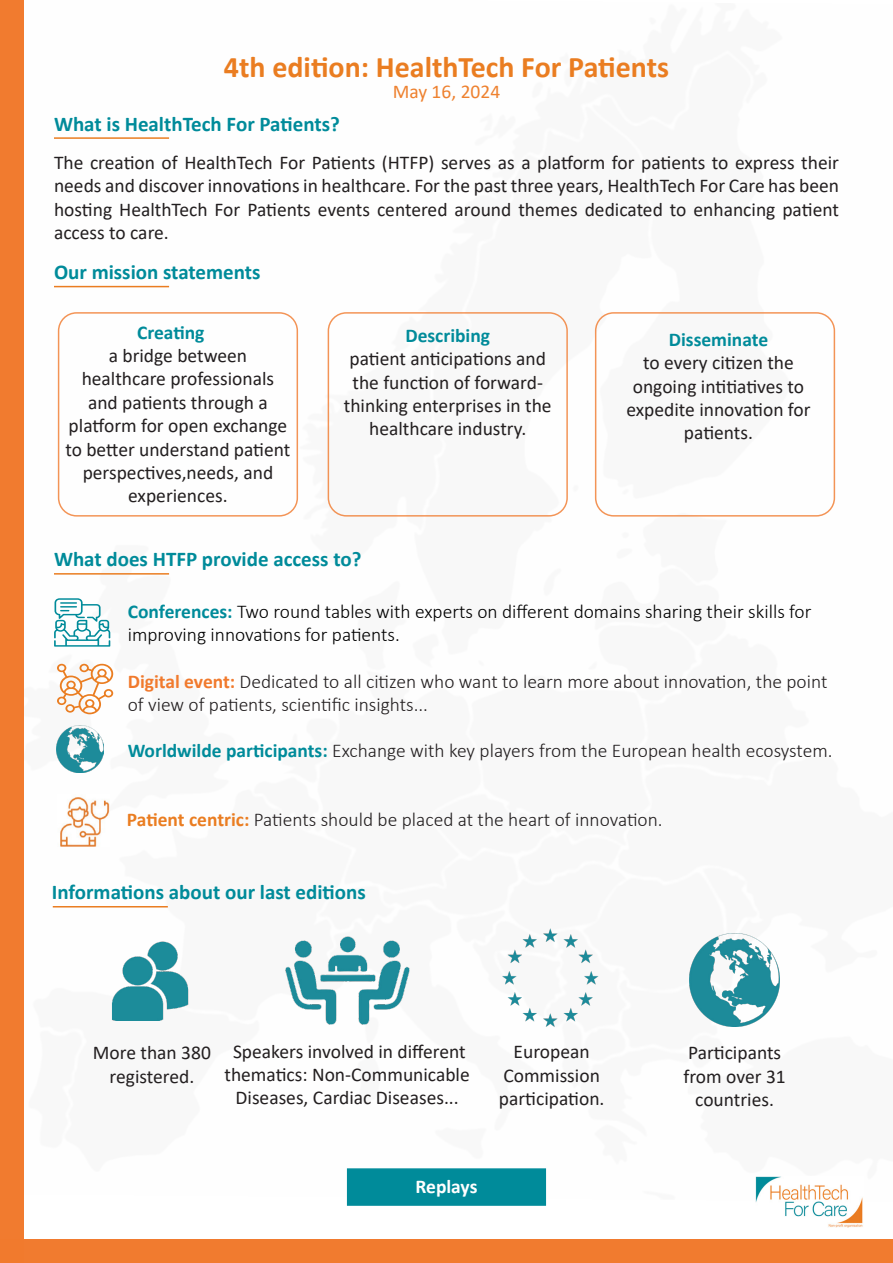
<style>
.page{position:relative;width:893px;height:1263px;background:#fff}
.page>*{position:absolute;margin:0;border:0;box-sizing:border-box;transform-origin:0 0}
.t1{font:700 30px "Calibri";color:#ea7d21}
.t2{font:700 21px "Calibri";color:#008b9a}
.t3{font:19.5px/23.4px "Calibri";color:#231f20;text-align:center}
.t4{font:300 19.5px/23.4px "Calibri";color:#231f20}
.t5{font:300 19.5px/23.4px "Calibri";color:#000}
.t6{font:700 19.5px "Calibri";color:#008b9a}
.t7{font:19.5px "Calibri";color:#ee812f}
.t8{font:700 19.5px "Calibri";letter-spacing:-.005em;color:#fff}
.s1{font-weight:700;color:#008b9a}
.s2{font-weight:700;color:#f17a2d}
.s3{font-weight:700;color:#ea7d21}
</style>
<div class="page">
<div style="left:0;top:0;width:23px;height:1263px;background:#f17a2d"></div>
<hr style="left:54px;top:137px;width:115px;height:2px;background:#ea7d21">
<hr style="left:54px;top:573px;width:115px;height:2px;background:#ea7d21">
<svg style="left:54px;top:598px;width:56px;height:49px"></svg>
<svg style="left:57px;top:664px;width:56px;height:50px"></svg>
<img style="left:56px;top:725px;width:48px;height:47px">
<div style="left:347px;top:1168px;width:199px;height:38px;background:#008b9a;border:2px solid #008b9a"></div>
<hr style="left:53px;top:906px;width:115px;height:1px;background:#ea7d21">
<div style="left:0;top:1240px;width:893px;height:23px;background:#f17a2d"></div>
<div style="left:58px;top:312px;width:240px;height:205px;border:2px solid #f17a2d;border-radius:18px"></div>
<div style="left:328px;top:312px;width:240px;height:205px;border:2px solid #f17a2d;border-radius:18px"></div>
<div style="left:595px;top:312px;width:240px;height:205px;border:2px solid #f17a2d;border-radius:18px"></div>
<img style="left:111px;top:941px;width:78px;height:79px">
<img style="left:755px;top:1176px;width:108px;height:51px">
<img style="left:60px;top:797px;width:50px;height:49px">
<hr style="left:54px;top:286px;width:115px;height:1px;background:#ea7d21">
<img style="left:285px;top:936px;width:124px;height:89px">
<img style="left:502px;top:928px;width:97px;height:99px">
<img style="left:689px;top:934px;width:90px;height:92px">
<p class="t1" style="left:224px;top:45px;width:447px">4th edition: HealthTech For Patients</p>
<p class="t2" style="left:54px;top:109px;width:287px">What is HealthTech For Patients?</p>
<p class="t7" style="left:393px;top:78px;width:109px">May 16, 2024</p>
<p class="t3" style="left:54px;top:150px;width:786px;text-align:justify">The creation of HealthTech For Patients (HTFP) serves as a platform for patients to express their needs and discover innovations in healthcare. For the past three years, HealthTech For Care has been hosting HealthTech For Patients events centered around themes dedicated to enhancing patient access to care.</p>
<p class="t2" style="left:54px;top:257px;width:208px">Our mission statements</p>
<p class="t6" style="left:137px;top:318px;width:69px">Creating</p>
<p class="t3" style="left:65px;top:343px;width:226px">a bridge between healthcare professionals and patients through a platform for open exchange to better understand patient perspectives,needs, and experiences.</p>
<p class="t6" style="left:405px;top:321px;width:86px">Describing</p>
<p class="t3" style="left:344px;top:346px;width:209px">patient anticipations and the function of forward&shy;thinking enterprises in the healthcare industry.</p>
<p class="t2" style="left:54px;top:544px;width:309px">What does HTFP provide access to?</p>
<p class="t6" style="left:669px;top:326px;width:101px">Disseminate</p>
<p class="t3" style="left:626px;top:351px;width:186px">to every citizen the ongoing intitiatives to expedite innovation for patients.</p>
<p class="t5" style="left:128px;top:599px;width:685px"><span class="s1">Conferences:</span> Two round tables with experts on different domains sharing their skills for improving innovations for patients.</p>
<p class="t4" style="left:128px;top:669px;width:701px"><span class="s2">Digital event:</span> Dedicated to all citizen who want to learn more about innovation, the point of view of patients, scientific insights...</p>
<p class="t4" style="left:128px;top:739px;width:706px"><span class="s1">Worldwilde participants:</span> Exchange with key players from the European health ecosystem.</p>
<p class="t4" style="left:127px;top:808px;width:537px"><span class="s3">Patient centric:</span> Patients should be placed at the heart of innovation.</p>
<p class="t2" style="left:52px;top:877px;width:316px">Informations about our last editions</p>
<p class="t3" style="left:224px;top:1039px;width:247px">Speakers involved in different thematics: Non-Communicable<br>Diseases, Cardiac Diseases...</p>
<p class="t3" style="left:93px;top:1041px;width:120px">More than 380 registered.</p>
<p class="t3" style="left:499px;top:1040px;width:107px">European<br>Commission participation.</p>
<p class="t3" style="left:683px;top:1041px;width:104px">Participants from over 31 countries.</p>
<p class="t8" style="left:415px;top:1173px;width:63px">Replays</p>
</div>
